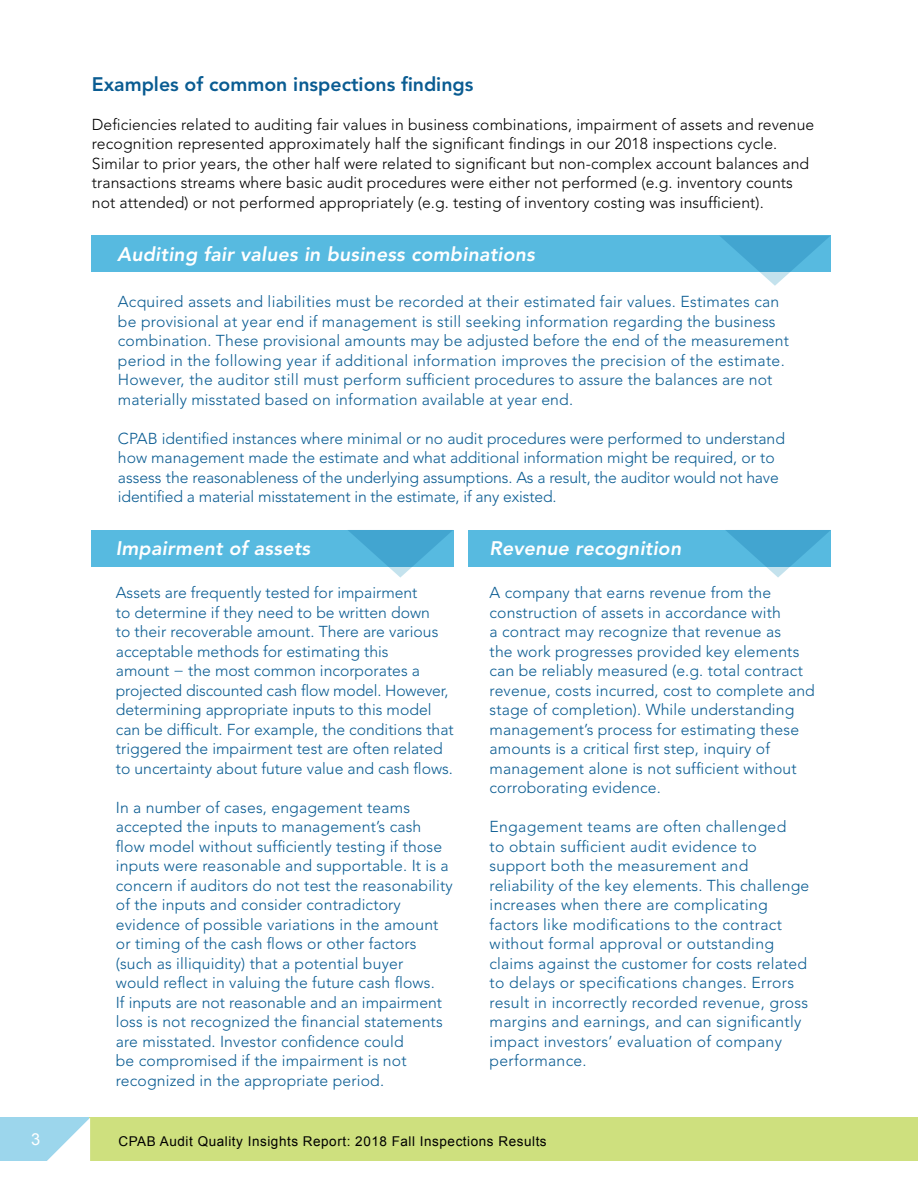
<style>
.page{position:relative;width:918px;height:1188px;background:#fff}
.page>*{position:absolute;margin:0;border:0;box-sizing:border-box;transform-origin:0 0}
.t1{font:italic 800 19.5px "Avenir";letter-spacing:.01em;color:#fff}
.t2{font:800 19.5px "Avenir";color:#0a5c92}
.t3{font:16.5px "Arial";color:#fff}
.t4{font:300 15.75px/19.5px "Avenir";letter-spacing:.01em;color:#0a5c92}
.t5{font:300 15.75px/19.5px "Avenir";letter-spacing:.005em;color:#000}
.t6{font:13.5px "Arial";letter-spacing:.04em;color:#000}
</style>
<div class="page">
<div style="left:91px;top:530px;width:363px;height:36px;background:#57bae0"></div>
<div style="left:468px;top:530px;width:363px;height:36px;background:#57bae0"></div>
<svg style="left:725px;top:530px;width:106px;height:48px"></svg>
<svg style="left:347px;top:530px;width:106px;height:48px"></svg>
<div style="left:0;top:1118px;width:89px;height:43px;background:#9cd6ec"></div>
<div style="left:90px;top:1118px;width:828px;height:43px;background:#cee07e"></div>
<svg style="left:47px;top:1118px;width:43px;height:43px"></svg>
<div style="left:91px;top:236px;width:740px;height:36px;background:#57bae0"></div>
<svg style="left:719px;top:235px;width:112px;height:51px"></svg>
<p class="t2" style="left:92px;top:72px;width:383px">Examples of common inspections findings</p>
<p class="t5" style="left:92px;top:114px;width:724px">Deficiencies related to auditing fair values in business combinations, impairment of assets and revenue recognition represented approximately half the significant findings in our 2018 inspections cycle.<br>Similar to prior years, the other half were related to significant but non-complex account balances and transactions streams where basic audit procedures were either not performed (e.g. inventory counts not attended) or not performed appropriately (e.g. testing of inventory costing was insufficient).</p>
<p class="t1" style="left:117px;top:243px;width:419px">Auditing fair values in business combinations</p>
<p class="t4" style="left:118px;top:292px;width:673px">Acquired assets and liabilities must be recorded at their estimated fair values. Estimates can be provisional at year end if management is still seeking information regarding the business combination. These provisional amounts may be adjusted before the end of the measurement period in the following year if additional information improves the precision of the estimate.<br>However, the auditor still must perform sufficient procedures to assure the balances are not materially misstated based on information available at year end.</p>
<p class="t4" style="left:118px;top:428px;width:669px">CPAB identified instances where minimal or no audit procedures were performed to understand how management made the estimate and what additional information might be required, or to assess the reasonableness of the underlying assumptions. As a result, the auditor would not have identified a material misstatement in the estimate, if any existed.</p>
<p class="t1" style="left:116px;top:537px;width:196px">Impairment of assets</p>
<p class="t4" style="left:116px;top:583px;width:339px">Assets are frequently tested for impairment<br>to determine if they need to be written down<br>to their recoverable amount. There are various acceptable methods for estimating this<br>amount − the most common incorporates a projected discounted cash flow model. However, determining appropriate inputs to this model can be difficult. For example, the conditions that triggered the impairment test are often related to uncertainty about future value and cash flows.</p>
<p class="t4" style="left:116px;top:798px;width:339px">In a number of cases, engagement teams accepted the inputs to management’s cash flow model without sufficiently testing if those inputs were reasonable and supportable. It is a concern if auditors do not test the reasonability of the inputs and consider contradictory evidence of possible variations in the amount or timing of the cash flows or other factors (such as illiquidity) that a potential buyer<br>would reflect in valuing the future cash flows.<br>If inputs are not reasonable and an impairment loss is not recognized the financial statements are misstated. Investor confidence could<br>be compromised if the impairment is not recognized in the appropriate period.</p>
<p class="t1" style="left:490px;top:537px;width:193px">Revenue recognition</p>
<p class="t4" style="left:490px;top:583px;width:327px">A company that earns revenue from the construction of assets in accordance with<br>a contract may recognize that revenue as<br>the work progresses provided key elements can be reliably measured (e.g. total contract revenue, costs incurred, cost to complete and stage of completion). While understanding management’s process for estimating these amounts is a critical first step, inquiry of management alone is not sufficient without corroborating evidence.</p>
<p class="t4" style="left:490px;top:817px;width:321px">Engagement teams are often challenged<br>to obtain sufficient audit evidence to support both the measurement and reliability of the key elements. This challenge increases when there are complicating factors like modifications to the contract without formal approval or outstanding claims against the customer for costs related to delays or specifications changes. Errors result in incorrectly recorded revenue, gross margins and earnings, and can significantly impact investors’ evaluation of company performance.</p>
<p class="t3" style="left:31px;top:1128px;width:11px">3</p>
<p class="t6" style="left:118px;top:1132px;width:430px">CPAB Audit Quality Insights Report: 2018 Fall Inspections Results</p>
</div>
